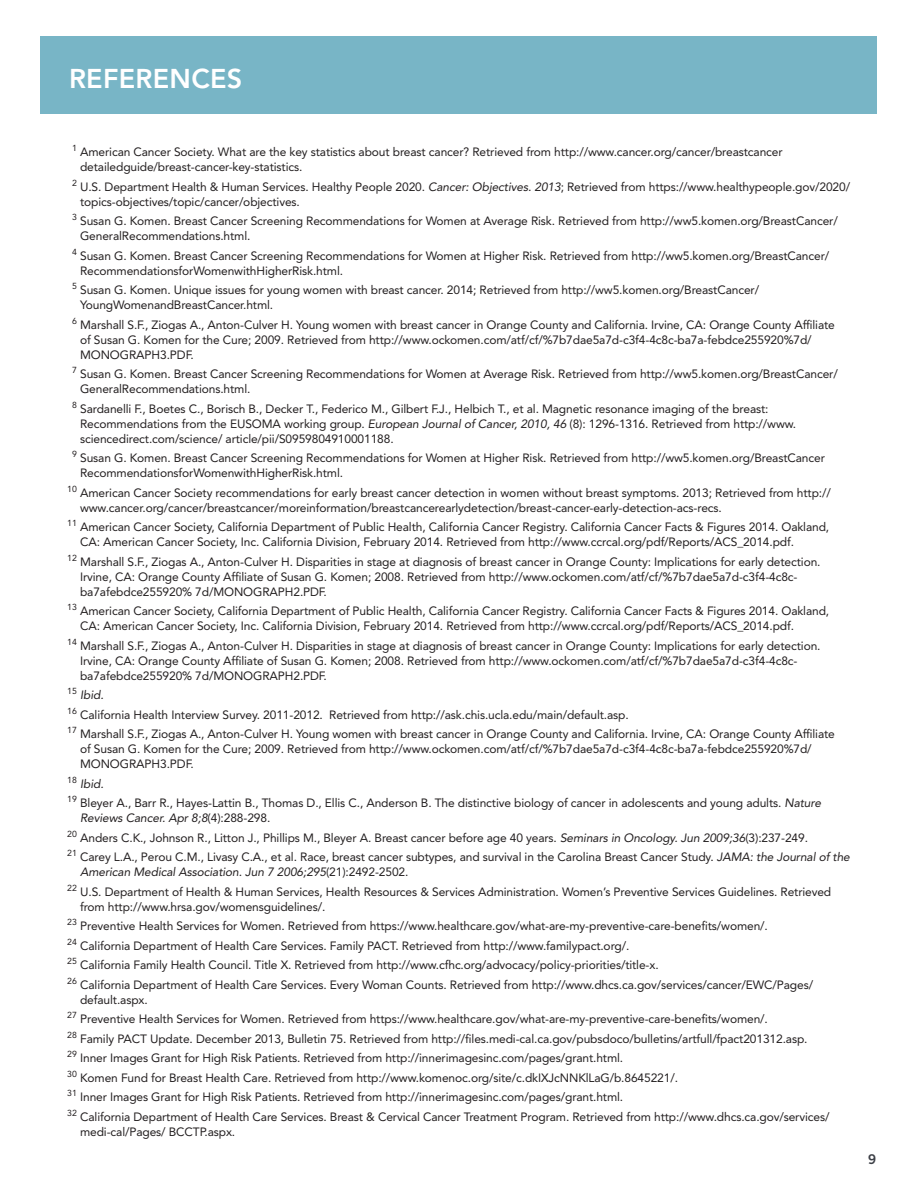
<style>
.page{position:relative;width:918px;height:1188px;background:#fff}
.page>*{position:absolute;margin:0;border:0;box-sizing:border-box;transform-origin:0 0}
.t1{font:800 27px "Avenir LT Std";color:#fff}
.t2{font:13.5px "Trade Gothic Bold Two";color:#3d4047}
.t3{font:12px/15px "Avenir LT Std";letter-spacing:-.01em;color:#231f20}
.s1{font-style:italic}
</style>
<div class="page">
<div style="left:41px;top:36px;width:836px;height:78px;background:#78b5c6"></div>
<h1 class="t1" style="left:69px;top:63px;width:68px">REFERENCES</h1>
<p class="t3" style="left:80px;top:145px;width:704px;text-indent:-8px"><sup>1</sup> American Cancer Society. What are the key statistics about breast cancer? Retrieved from http://www.cancer.org/cancer/breastcancer detailedguide/breast-cancer-key-statistics.</p>
<p class="t3" style="left:80px;top:179px;width:772px;text-indent:-8px"><sup>2</sup> U.S. Department Health &amp; Human Services. Healthy People 2020. <span class="s1">Cancer: Objectives. 2013</span>; Retrieved from https://www.healthypeople.gov/2020/ topics-objectives/topic/cancer/objectives.</p>
<p class="t3" style="left:80px;top:214px;width:759px;text-indent:-8px"><sup>3</sup> Susan G. Komen. Breast Cancer Screening Recommendations for Women at Average Risk. Retrieved from http://ww5.komen.org/BreastCancer/<br>GeneralRecommendations.html.</p>
<p class="t3" style="left:80px;top:248px;width:751px;text-indent:-8px"><sup>4</sup> Susan G. Komen. Breast Cancer Screening Recommendations for Women at Higher Risk. Retrieved from http://ww5.komen.org/BreastCancer/<br>RecommendationsforWomenwithHigherRisk.html.</p>
<p class="t3" style="left:80px;top:283px;width:681px;text-indent:-8px"><sup>5</sup> Susan G. Komen. Unique issues for young women with breast cancer. 2014; Retrieved from http://ww5.komen.org/BreastCancer/<br>YoungWomenandBreastCancer.html.</p>
<p class="t3" style="left:80px;top:317px;width:756px;text-indent:-8px"><sup>6</sup> Marshall S.F., Ziogas A., Anton-Culver H. Young women with breast cancer in Orange County and California. Irvine, CA: Orange County Affiliate of Susan G. Komen for the Cure; 2009. Retrieved from http://www.ockomen.com/atf/cf/%7b7dae5a7d-c3f4-4c8c-ba7a-febdce255920%7d/<br>MONOGRAPH3.PDF.</p>
<p class="t3" style="left:80px;top:367px;width:759px;text-indent:-8px"><sup>7</sup> Susan G. Komen. Breast Cancer Screening Recommendations for Women at Average Risk. Retrieved from http://ww5.komen.org/BreastCancer/<br>GeneralRecommendations.html.</p>
<p class="t3" style="left:80px;top:401px;width:718px;text-indent:-8px"><sup>8</sup> Sardanelli F., Boetes C., Borisch B., Decker T., Federico M., Gilbert F.J., Helbich T., et al. Magnetic resonance imaging of the breast:<br>Recommendations from the EUSOMA working group. <span class="s1">European Journal of Cancer, 2010, 46</span> (8): 1296-1316. Retrieved from http://www. sciencedirect.com/science/ article/pii/S0959804910001188.</p>
<p class="t3" style="left:80px;top:451px;width:746px;text-indent:-8px"><sup>9</sup> Susan G. Komen. Breast Cancer Screening Recommendations for Women at Higher Risk. Retrieved from http://ww5.komen.org/BreastCancer<br>RecommendationsforWomenwithHigherRisk.html.</p>
<p class="t3" style="left:80px;top:485px;width:752px;text-indent:-13px"><sup>10</sup> American Cancer Society recommendations for early breast cancer detection in women without breast symptoms. 2013; Retrieved from http:// www.cancer.org/cancer/breastcancer/moreinformation/breastcancerearlydetection/breast-cancer-early-detection-acs-recs.</p>
<p class="t3" style="left:80px;top:520px;width:751px;text-indent:-13px"><sup>11</sup> American Cancer Society, California Department of Public Health, California Cancer Registry. California Cancer Facts &amp; Figures 2014. Oakland,<br>CA: American Cancer Society, Inc. California Division, February 2014. Retrieved from http://www.ccrcal.org/pdf/Reports/ACS_2014.pdf.</p>
<p class="t3" style="left:80px;top:554px;width:742px;text-indent:-13px"><sup>12</sup> Marshall S.F., Ziogas A., Anton-Culver H. Disparities in stage at diagnosis of breast cancer in Orange County: Implications for early detection.<br>Irvine, CA: Orange County Affiliate of Susan G. Komen; 2008. Retrieved from http://www.ockomen.com/atf/cf/%7b7dae5a7d-c3f4-4c8c&shy;ba7afebdce255920% 7d/MONOGRAPH2.PDF.</p>
<p class="t3" style="left:80px;top:604px;width:751px;text-indent:-13px"><sup>13</sup> American Cancer Society, California Department of Public Health, California Cancer Registry. California Cancer Facts &amp; Figures 2014. Oakland,<br>CA: American Cancer Society, Inc. California Division, February 2014. Retrieved from http://www.ccrcal.org/pdf/Reports/ACS_2014.pdf.</p>
<p class="t3" style="left:80px;top:638px;width:742px;text-indent:-13px"><sup>14</sup> Marshall S.F., Ziogas A., Anton-Culver H. Disparities in stage at diagnosis of breast cancer in Orange County: Implications for early detection.<br>Irvine, CA: Orange County Affiliate of Susan G. Komen; 2008. Retrieved from http://www.ockomen.com/atf/cf/%7b7dae5a7d-c3f4-4c8c&shy;ba7afebdce255920% 7d/MONOGRAPH2.PDF.</p>
<p class="t3" style="left:67px;top:685px;width:769px;line-height:19.5px"><sup>15</sup> <span class="s1">Ibid.<br></span><sup>16</sup> California Health Interview Survey. 2011-2012. Retrieved from http://ask.chis.ucla.edu/main/default.asp.<br><sup>17</sup> Marshall S.F., Ziogas A., Anton-Culver H. Young women with breast cancer in Orange County and California. Irvine, CA: Orange County Affiliate</p>
<p class="t3" style="left:80px;top:742px;width:733px">of Susan G. Komen for the Cure; 2009. Retrieved from http://www.ockomen.com/atf/cf/%7b7dae5a7d-c3f4-4c8c-ba7a-febdce255920%7d/<br>MONOGRAPH3.PDF.</p>
<p class="t3" style="left:67px;top:774px;width:755px;line-height:19.5px"><sup>18</sup> <span class="s1">Ibid.<br></span><sup>19</sup> Bleyer A., Barr R., Hayes-Lattin B., Thomas D., Ellis C., Anderson B. The distinctive biology of cancer in adolescents and young adults. <span class="s1">Nature</span></p>
<p class="t3" style="left:67px;top:808px;width:784px;line-height:19.5px;text-indent:13px"><span class="s1">Reviews Cancer. Apr 8;8</span>(4):288-298.<br><sup>20</sup> Anders C.K., Johnson R., Litton J., Phillips M., Bleyer A. Breast cancer before age 40 years. <span class="s1">Seminars in Oncology. Jun 2009;36</span>(3):237-249.<br><sup>21</sup> Carey L.A., Perou C.M., Livasy C.A., et al. Race, breast cancer subtypes, and survival in the Carolina Breast Cancer Study. <span class="s1">JAMA: the Journal of the</span></p>
<p class="t3" style="left:67px;top:862px;width:766px;line-height:19.5px;text-indent:13px"><span class="s1">American Medical Association. Jun 7 2006;295</span>(21):2492-2502.<br><sup>22</sup> U.S. Department of Health &amp; Human Services, Health Resources &amp; Services Administration. Women’s Preventive Services Guidelines. Retrieved</p>
<p class="t3" style="left:67px;top:897px;width:747px;line-height:19.5px;text-indent:13px">from http://www.hrsa.gov/womensguidelines/.<br><sup>23</sup> Preventive Health Services for Women. Retrieved from https://www.healthcare.gov/what-are-my-preventive-care-benefits/women/.<br><sup>24</sup> California Department of Health Care Services. Family PACT. Retrieved from http://www.familypact.org/.<br><sup>25</sup> California Family Health Council. Title X. Retrieved from http://www.cfhc.org/advocacy/policy-priorities/title-x.<br><sup>26</sup> California Department of Health Care Services. Every Woman Counts. Retrieved from http://www.dhcs.ca.gov/services/cancer/EWC/Pages/</p>
<p class="t3" style="left:67px;top:990px;width:764px;line-height:19.5px;text-indent:13px">default.aspx.<br><sup>27</sup> Preventive Health Services for Women. Retrieved from https://www.healthcare.gov/what-are-my-preventive-care-benefits/women/.<br><sup>28</sup> Family PACT Update. December 2013, Bulletin 75. Retrieved from http://files.medi-cal.ca.gov/pubsdoco/bulletins/artfull/fpact201312.asp.<br><sup>29</sup> Inner Images Grant for High Risk Patients. Retrieved from http://innerimagesinc.com/pages/grant.html.<br><sup>30</sup> Komen Fund for Breast Health Care. Retrieved from http://www.komenoc.org/site/c.dkIXJcNNKlLaG/b.8645221/.<br><sup>31</sup> Inner Images Grant for High Risk Patients. Retrieved from http://innerimagesinc.com/pages/grant.html.<br><sup>32</sup> California Department of Health Care Services. Breast &amp; Cervical Cancer Treatment Program. Retrieved from http://www.dhcs.ca.gov/services/</p>
<p class="t3" style="left:80px;top:1124px;width:157px">medi-cal/Pages/ BCCTP.aspx.</p>
<p class="t2" style="left:868px;top:1151px;width:10px">9</p>
</div>
